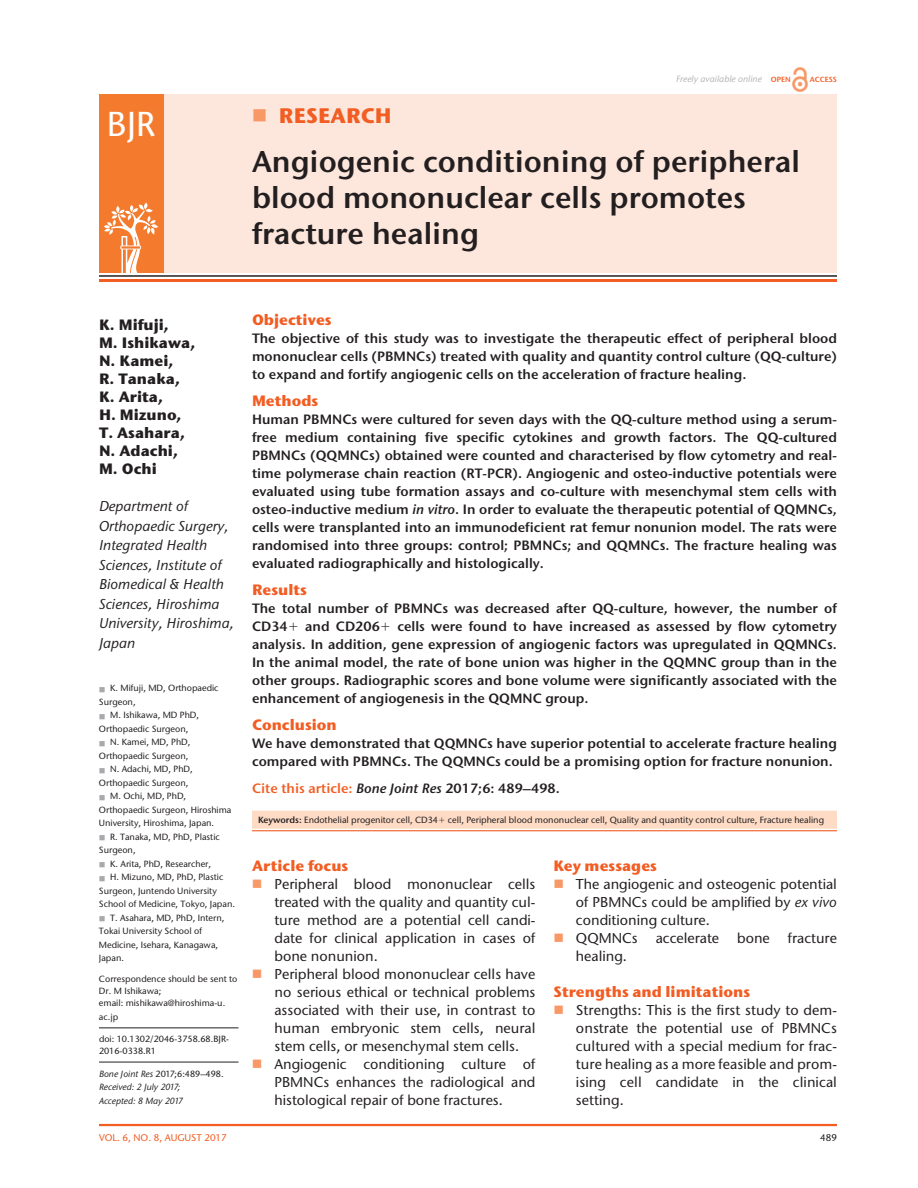
<style>
.page{position:relative;width:918px;height:1188px;background:#fff}
.page>*{position:absolute;margin:0;border:0;box-sizing:border-box;transform-origin:0 0}
.t1{font:500 34.5px "Stone Sans ITC Pro";color:#fff}
.t2{font:600 30px/36px "Stone Sans ITC Pro";color:#231f20}
.t3{font:700 21px "Stone Sans ITC Pro";color:#f25d23}
.t4{font:700 15px "Stone Sans ITC Pro";color:#f25d23}
.t5{font:700 15px/18px "Stone Sans ITC Pro";color:#231f20}
.t6{font:500 14.25px/18px "Stone Sans ITC Pro";color:#231f20}
.t7{font:italic 500 14.25px/19.5px "Stone Sans ITC Pro";color:#231f20}
.t8{font:600 13.5px/18px "Stone Sans ITC Pro";color:#231f20;text-align:justify}
.t9{font:600 13.5px "Stone Sans ITC Pro";color:#f25d23}
.t10{font:500 9.75px "Stone Sans ITC Pro";color:#f25d23}
.t11{font:500 9.75px "Stone Sans ITC Pro";color:#231f20}
.t12{font:500 9px/12px "Stone Sans ITC Pro";color:#231f20}
.t13{font:italic 500 9px/13.5px "Stone Sans ITC Pro";color:#231f20}
.t14{font:italic 500 9px "Stone Sans ITC Pro";color:#b2b3b7}
.t15{font:600 7.5px "Stone Sans ITC Pro";color:#f25d23}
.s1{font-weight:600;font-style:normal;font-size:7.5px;color:#f25d23}
.s2{font-style:normal}
.s3{font-style:italic}
.s4{font-style:italic;color:#231f20}
.s5{color:#231f20}
.s6{font-weight:600}
</style>
<div class="page">
<img style="left:793px;top:68px;width:15px;height:23px">
<div style="left:99px;top:94px;width:738px;height:179px;background:#fde7dc"></div>
<div style="left:99px;top:94px;width:64px;height:179px;background:#f47b2d"></div>
<svg style="left:104px;top:203px;width:54px;height:70px"></svg>
<hr style="left:99px;top:275px;width:738px;height:2px;background:#231f20">
<hr style="left:99px;top:279px;width:738px;height:3px;background:#f25d23">
<hr style="left:99px;top:1124px;width:738px;height:2px;background:#f25d23">
<div style="left:252px;top:811px;width:585px;height:18px;background:#fddbc5"></div>
<hr style="left:252px;top:830px;width:585px;height:1px;background:#f25d23">
<hr style="left:99px;top:1062px;width:139px;height:1px;background:#231f20">
<hr style="left:99px;top:1027px;width:139px;height:1px;background:#231f20">
<h1 class="t1" style="left:107px;top:103px;width:50px">BJR</h1>
<h3 class="t3" style="left:279px;top:102px;width:68px">Researc</h3>
<h3 class="t3" style="left:375px;top:102px;width:18px">h</h3>
<p class="t14" style="left:676px;top:73px;width:116px">Freely available online <span class="s1">open</span></p>
<p class="t15" style="left:810px;top:75px;width:29px">Access</p>
<h2 class="t2" style="left:252px;top:143px;width:550px">Angiogenic conditioning of peripheral blood mononuclear cells promotes fracture healing</h2>
<p class="t5" style="left:99px;top:315px;width:98px">K. Mifuji,<br>M. Ishikawa,<br>N. Kamei,<br>R. Tanaka,<br>K. Arita,<br>H . Mizuno,<br>T. Asahara,<br>N. Adachi,<br>M. Ochi</p>
<p class="t7" style="left:99px;top:496px;width:136px">Department of<br>Orthopaedic Surgery,<br>Integrated Health<br>Sciences, Institute of<br>Biomedical &amp; Health<br>Sciences, Hiroshima<br>University, Hiroshima,<br>Japan</p>
<p class="t12" style="left:110px;top:682px;width:110px">K. Mifuji, MD, Orthopaedic</p>
<p class="t12" style="left:99px;top:696px;width:38px">Surgeon,</p>
<p class="t12" style="left:110px;top:709px;width:90px">M. Ishikawa, MD PhD,</p>
<p class="t12" style="left:99px;top:723px;width:91px">Orthopaedic Surgeon,</p>
<p class="t12" style="left:110px;top:736px;width:82px">N. Kamei, MD, PhD,</p>
<p class="t12" style="left:99px;top:750px;width:91px">Orthopaedic Surgeon,</p>
<p class="t12" style="left:110px;top:763px;width:84px">N. Adachi, MD, PhD,</p>
<p class="t12" style="left:99px;top:777px;width:91px">Orthopaedic Surgeon,</p>
<p class="t12" style="left:110px;top:790px;width:78px">M. Ochi, MD, PhD,</p>
<p class="t12" style="left:99px;top:804px;width:134px">Orthopaedic Surgeon, Hiroshima</p>
<p class="t12" style="left:99px;top:817px;width:117px">University, Hiroshima, Japan.</p>
<p class="t12" style="left:110px;top:831px;width:111px">R. Tanaka, MD, PhD, Plastic</p>
<p class="t12" style="left:99px;top:844px;width:38px">Surgeon,</p>
<p class="t12" style="left:110px;top:858px;width:102px">K. Arita, PhD, Researcher,</p>
<p class="t12" style="left:110px;top:871px;width:115px">H. Mizuno, MD, PhD, Plastic</p>
<p class="t12" style="left:99px;top:885px;width:119px">Surgeon, Juntendo University</p>
<p class="t12" style="left:99px;top:898px;width:138px">School of Medicine, Tokyo, Japan.</p>
<p class="t12" style="left:110px;top:912px;width:116px">T. Asahara, MD, PhD, Intern,</p>
<p class="t12" style="left:99px;top:925px;width:105px">Tokai University School of</p>
<p class="t12" style="left:99px;top:939px;width:121px">Medicine, Isehara, Kanagawa,</p>
<p class="t12" style="left:99px;top:952px;width:27px">Japan.</p>
<p class="t12" style="left:99px;top:973px;width:140px">Correspondence should be sent to<br>Dr. M Ishikawa;<br>email: mishikawa@hiroshima-u.</p>
<p class="t12" style="left:99px;top:1011px;width:21px">ac.jp</p>
<p class="t12" style="left:99px;top:1033px;width:131px">doi: 10.1302/2046-3758.68.BJR-<br>2016-0338.R1</p>
<p class="t13" style="left:99px;top:1067px;width:126px">Bone Joint Res <span class="s2">2017;6:489–498.<br></span>Received: 2 July 2017;<br>Accepted: 8 May 2017</p>
<p class="t4" style="left:252px;top:310px;width:81px">Objectives</p>
<p class="t8" style="left:252px;top:329px;width:587px">The objective of this study was to investigate the therapeutic effect of peripheral blood mononuclear cells (PBMNCs) treated with quality and quantity control culture (QQ-culture) to expand and fortify angiogenic cells on the acceleration of fracture healing.</p>
<p class="t4" style="left:252px;top:391px;width:68px">Methods</p>
<p class="t8" style="left:252px;top:410px;width:587px">Human PBMNCs were cultured for seven days with the QQ-culture method using a serum&shy;free medium containing five specific cytokines and growth factors. The QQ-cultured PBMNCs (QQMNCs) obtained were counted and characterised by flow cytometry and real&shy;time polymerase chain reaction (RT-PCR). Angiogenic and osteo-inductive potentials were evaluated using tube formation assays and co-culture with mesenchymal stem cells with osteo-inductive medium <span class="s3">in vitro</span>. In order to evaluate the therapeutic potential of QQMNCs, cells were transplanted into an immunodeficient rat femur nonunion model. The rats were randomised into three groups: control; PBMNCs; and QQMNCs. The fracture healing was evaluated radiographically and histologically.</p>
<p class="t4" style="left:252px;top:580px;width:56px">Results</p>
<p class="t8" style="left:252px;top:599px;width:586px">The total number of PBMNCs was decreased after QQ-culture, however, the number of<br>CD34</p>
<p class="t8" style="left:252px;top:617px;width:586px;text-indent:145px">cells were found to have increased as assessed by flow cytometry analysis. In addition, gene expression of angiogenic factors was upregulated in QQMNCs.<br>In the animal model, the rate of bone union was higher in the QQMNC group than in the other groups. Radiographic scores and bone volume were significantly associated with the enhancement of angiogenesis in the QQMNC group.</p>
<p class="t4" style="left:252px;top:715px;width:86px">Conclusion</p>
<p class="t8" style="left:252px;top:734px;width:586px">We have demonstrated that QQMNCs have superior potential to accelerate fracture healing compared with PBMNCs. The QQMNCs could be a promising option for fracture nonunion.</p>
<p class="t9" style="left:252px;top:779px;width:309px">Cite this article: <span class="s4">Bone Joint Res</span> <span class="s5">2017;6: 489–498.</span></p>
<p class="t12" style="left:258px;top:813px;width:568px"><span class="s6">Keywords:</span> Endothelial progenitor cell, CD34 cell, Peripheral blood mononuclear cell, Quality and quantity control culture, Fracture healing</p>
<p class="t8" style="left:305px;top:617px;width:76px">and CD206</p>
<p class="t4" style="left:252px;top:856px;width:98px">Article focus</p>
<p class="t6" style="left:274px;top:875px;width:263px">Peripheral blood mononuclear cells treated with the quality and quantity cul&shy;ture method are a potential cell candi&shy;date for clinical application in cases of bone nonunion.<br>Peripheral blood mononuclear cells have no serious ethical or technical problems associated with their use, in contrast to human embryonic stem cells, neural stem cells, or mesenchymal stem cells.<br>Angiogenic conditioning culture of PBMNCs enhances the radiological and histological repair of bone fractures.</p>
<p class="t4" style="left:554px;top:856px;width:105px">Key messages</p>
<p class="t6" style="left:576px;top:875px;width:262px">The angiogenic and osteogenic potential of PBMNCs could be amplified by <span class="s3">ex vivo </span>conditioning culture.<br>QQMNCs</p>
<p class="t6" style="left:656px;top:929px;width:65px">accelerate</p>
<p class="t6" style="left:737px;top:929px;width:34px">bone</p>
<p class="t6" style="left:788px;top:929px;width:51px">fracture</p>
<p class="t6" style="left:576px;top:947px;width:53px">healing.</p>
<p class="t4" style="left:554px;top:982px;width:198px">Strengths and limitations</p>
<p class="t6" style="left:576px;top:1001px;width:263px;text-align:justify">Strengths: This is the first study to dem&shy;onstrate the potential use of PBMNCs cultured with a special medium for frac&shy;ture healing as a more feasible and prom&shy;ising cell candidate in the clinical setting.</p>
<p class="t10" style="left:99px;top:1132px;width:129px">vol. 6, NO. 8, August 2017</p>
<p class="t11" style="left:820px;top:1132px;width:18px">489</p>
</div>
